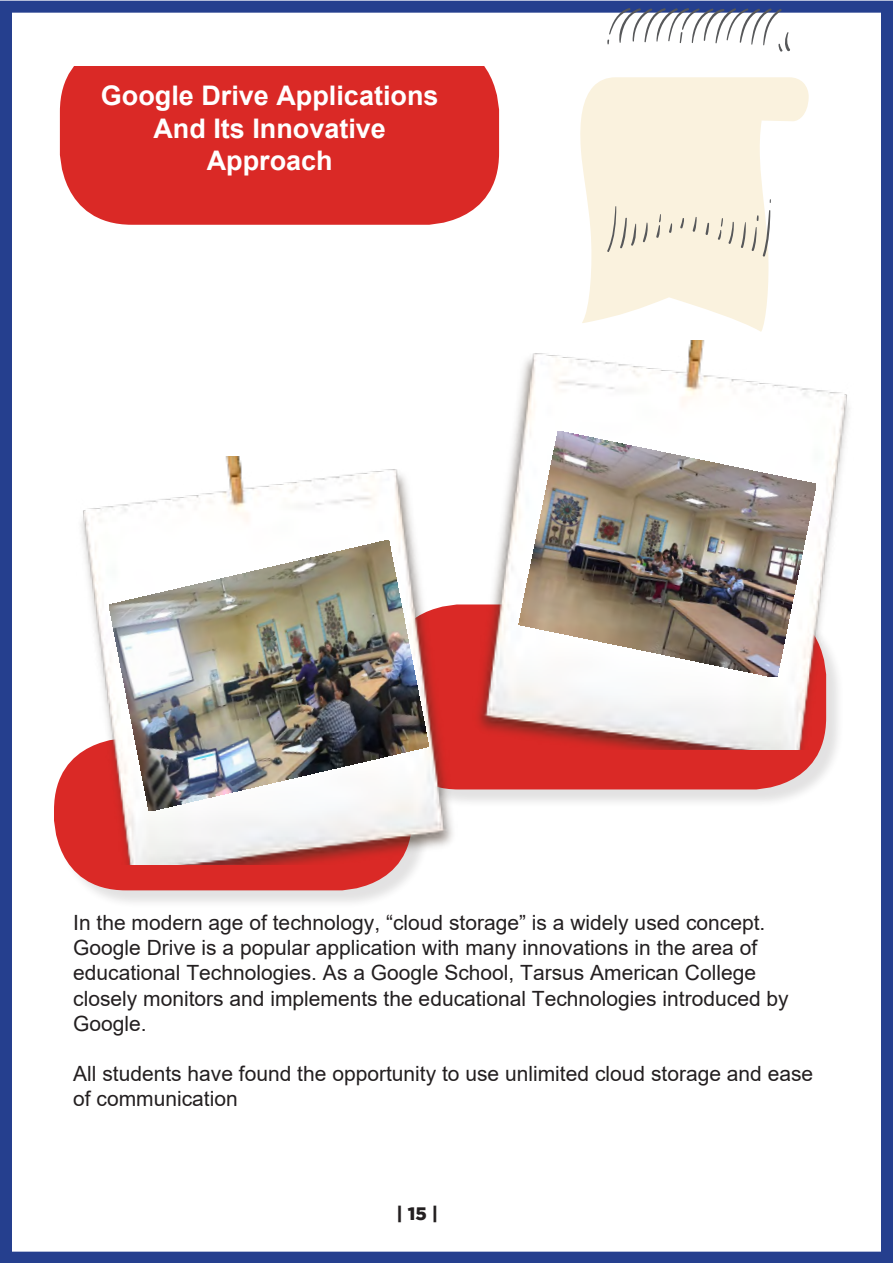
<style>
.page{position:relative;width:893px;height:1263px;background:#fff}
.page>*{position:absolute;margin:0;border:0;box-sizing:border-box;transform-origin:0 0}
.t1{font:700 27px/32.4px "Arial";color:#fff;text-align:center}
.t2{font:21px/25.2px "Arial";color:#231f20}
.t3{font:900 18px "Gotham";color:#231f20}
</style>
<div class="page">
<div style="left:0;top:1px;width:893px;height:1262px;border:12px solid #253f8e"></div>
<div style="left:60px;top:67px;width:439px;height:158px;background:#da2926"></div>
<div style="left:389px;top:607px;width:456px;height:201px;background:#231f20;opacity:.13"></div>
<div style="left:387px;top:604px;width:439px;height:185px;background:#da2926;border-radius:72px"></div>
<div style="left:56px;top:740px;width:374px;height:169px;background:#231f20;opacity:.13"></div>
<div style="left:54px;top:738px;width:358px;height:152px;background:#da2926;border-radius:72px"></div>
<img style="left:77px;top:456px;width:381px;height:409px">
<img style="left:473px;top:341px;width:376px;height:408px">
<svg style="left:580px;top:77px;width:229px;height:255px;fill:#faf2de"></svg>
<svg style="left:643px;top:222px;width:5px;height:21px"></svg>
<svg style="left:607px;top:206px;width:29px;height:47px"></svg>
<svg style="left:705px;top:222px;width:4px;height:14px"></svg>
<svg style="left:656px;top:214px;width:5px;height:24px"></svg>
<svg style="left:680px;top:218px;width:4px;height:11px"></svg>
<svg style="left:717px;top:218px;width:17px;height:27px"></svg>
<svg style="left:607px;top:8px;width:184px;height:44px"></svg>
<svg style="left:692px;top:217px;width:5px;height:15px"></svg>
<svg style="left:669px;top:223px;width:3px;height:10px"></svg>
<svg style="left:740px;top:210px;width:30px;height:47px"></svg>
<img style="left:109px;top:541px;width:320px;height:270px">
<img style="left:519px;top:431px;width:297px;height:246px">
<p class="t1" style="left:101px;top:80px;width:339px">Google Drive Applications<br>And Its Innovative<br>Approach</p>
<p class="t2" style="left:73px;top:910px;width:717px">In the modern age of technology, “cloud storage” is a widely used concept.<br>Google Drive is a popular application with many innovations in the area of educational Technologies. As a Google School, Tarsus American College closely monitors and implements the educational Technologies introduced by Google.</p>
<p class="t2" style="left:73px;top:1061px;width:742px">All students have found the opportunity to use unlimited cloud storage and ease of communication</p>
<p class="t3" style="left:396px;top:1203px;width:43px">| 15 |</p>
</div>
